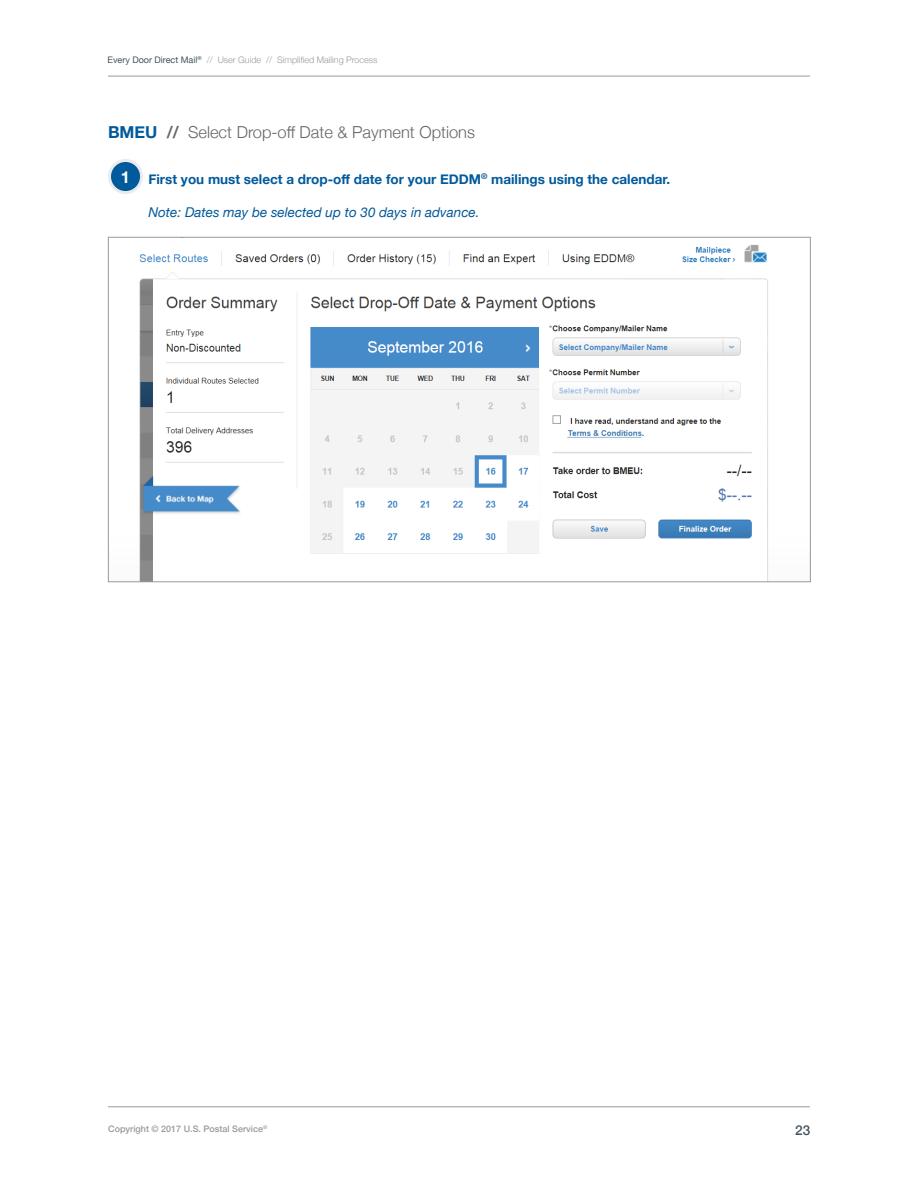
<style>
.page{position:relative;width:918px;height:1188px;background:#fff}
.page>*{position:absolute;margin:0;border:0;box-sizing:border-box;transform-origin:0 0}
.t1{font:300 16.5px "Helvetica Neue";color:#666}
.t2{font:700 16.5px "Helvetica Neue";color:#fff}
.circle_step{font:700 13.5px "Helvetica Neue";color:#005a9c}
.Notation{font:italic 13.5px "Helvetica Neue";color:#00599a}
.t3{font:500 13.5px "Helvetica Neue";color:#41525c}
.t4{font:300 9px "Helvetica Neue";color:#999}
.t5{font:500 9px "Helvetica Neue";color:#999}
.s1{font-weight:400;color:#41525c}
.s2{font-weight:700;color:#005a9c}
.s3{font-weight:700}
</style>
<div class="page">
<hr style="left:108px;top:76px;width:702px;height:1px;background:#999">
<hr style="left:108px;top:1106px;width:702px;height:1px;background:#999">
<div style="left:110px;top:160px;width:32px;height:33px;background:#005a9c;border-radius:50%"></div>
<div style="left:108px;top:159px;width:35px;height:35px;border:3px solid #ebebeb;border-radius:50%"></div>
<img style="left:139px;top:244px;width:629px;height:336px">
<p class="t4" style="left:108px;top:52px;width:271px"><span class="s1">Every Door Direct Mail</span><sup>®</sup> // User Guide // Simplified Mailing Process</p>
<p class="t1" style="left:108px;top:119px;width:369px"><span class="s2">BMEU</span> <span class="s3">//</span> Select Drop-off Date &amp; Payment Options</p>
<p class="t2" style="left:121px;top:164px;width:11px">1</p>
<p class="circle_step" style="left:148px;top:168px;width:523px">First you must select a drop-off date for your EDDM<sup>®</sup> mailings using the calendar.</p>
<p class="Notation" style="left:148px;top:202px;width:333px">Note: Dates may be selected up to 30 days in advance.</p>
<p class="t5" style="left:108px;top:1122px;width:161px">Copyright © 2017 U.S. Postal Service<sup>®</sup></p>
<p class="t3" style="left:795px;top:1120px;width:17px">23</p>
</div>
